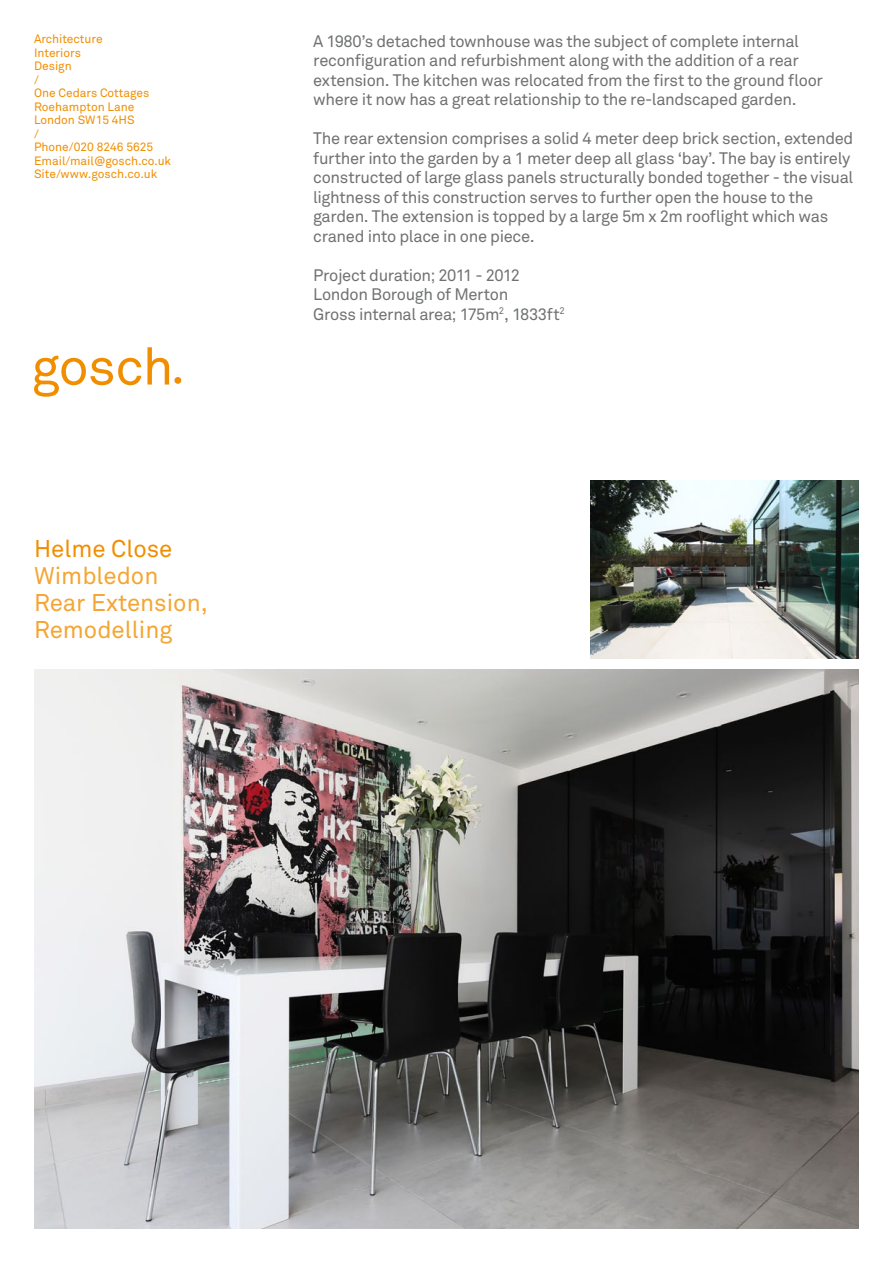
<style>
.page{position:relative;width:893px;height:1263px;background:#fff}
.page>*{position:absolute;margin:0;border:0;box-sizing:border-box;transform-origin:0 0}
.t1{font:24px/27px "Akkurat";color:#f4a533}
.t2{font:24px "Akkurat";color:#f18e00}
.t3{font:16.5px/19.5px "Akkurat";letter-spacing:-.02em;color:#707172}
.t4{font:12px/13.5px "Akkurat";color:#f18e00}
</style>
<div class="page">
<svg style="left:34px;top:356px;width:107px;height:41px"></svg>
<svg style="left:147px;top:347px;width:22px;height:38px"></svg>
<div style="left:174px;top:377px;width:7px;height:7px;background:#f18e00;border-radius:50%"></div>
<img style="left:34px;top:669px;width:825px;height:560px">
<img style="left:591px;top:480px;width:268px;height:179px">
<p class="t4" style="left:34px;top:33px;width:70px">Architecture<br>Interiors<br>Design</p>
<p class="t4" style="left:34px;top:73px;width:6px">/</p>
<p class="t4" style="left:34px;top:87px;width:117px">One Cedars Cottages</p>
<p class="t4" style="left:34px;top:100px;width:102px">Roehampton Lane</p>
<p class="t4" style="left:34px;top:114px;width:102px">London SW15 4HS</p>
<p class="t4" style="left:34px;top:127px;width:6px">/</p>
<p class="t4" style="left:34px;top:141px;width:121px">Phone/020 8246 5625</p>
<p class="t4" style="left:34px;top:154px;width:139px">Email/mail@gosch.co.uk<br>Site/www.gosch.co.uk</p>
<p class="t2" style="left:34px;top:534px;width:140px">Helme Close</p>
<p class="t1" style="left:34px;top:563px;width:126px">Wimbledon</p>
<p class="t1" style="left:34px;top:590px;width:175px">Rear Extension,<br>Remodelling</p>
<p class="t3" style="left:313px;top:32px;width:511px">A 1980’s detached townhouse was the subject of complete internal reconfiguration and refurbishment along with the addition of a rear extension. The kitchen was relocated from the first to the ground floor where it now has a great relationship to the re-landscaped garden.</p>
<p class="t3" style="left:313px;top:129px;width:542px">The rear extension comprises a solid 4 meter deep brick section, extended further into the garden by a 1 meter deep all glass ‘bay’. The bay is entirely constructed of large glass panels structurally bonded together - the visual lightness of this construction serves to further open the house to the garden. The extension is topped by a large 5m x 2m rooflight which was craned into place in one piece.</p>
<p class="t3" style="left:313px;top:266px;width:208px">Project duration; 2011 - 2012</p>
<p class="t3" style="left:313px;top:285px;width:197px">London Borough of Merton</p>
<p class="t3" style="left:313px;top:305px;width:253px">Gross internal area; 175m<sup>2</sup>, 1833ft<sup>2</sup></p>
</div>
